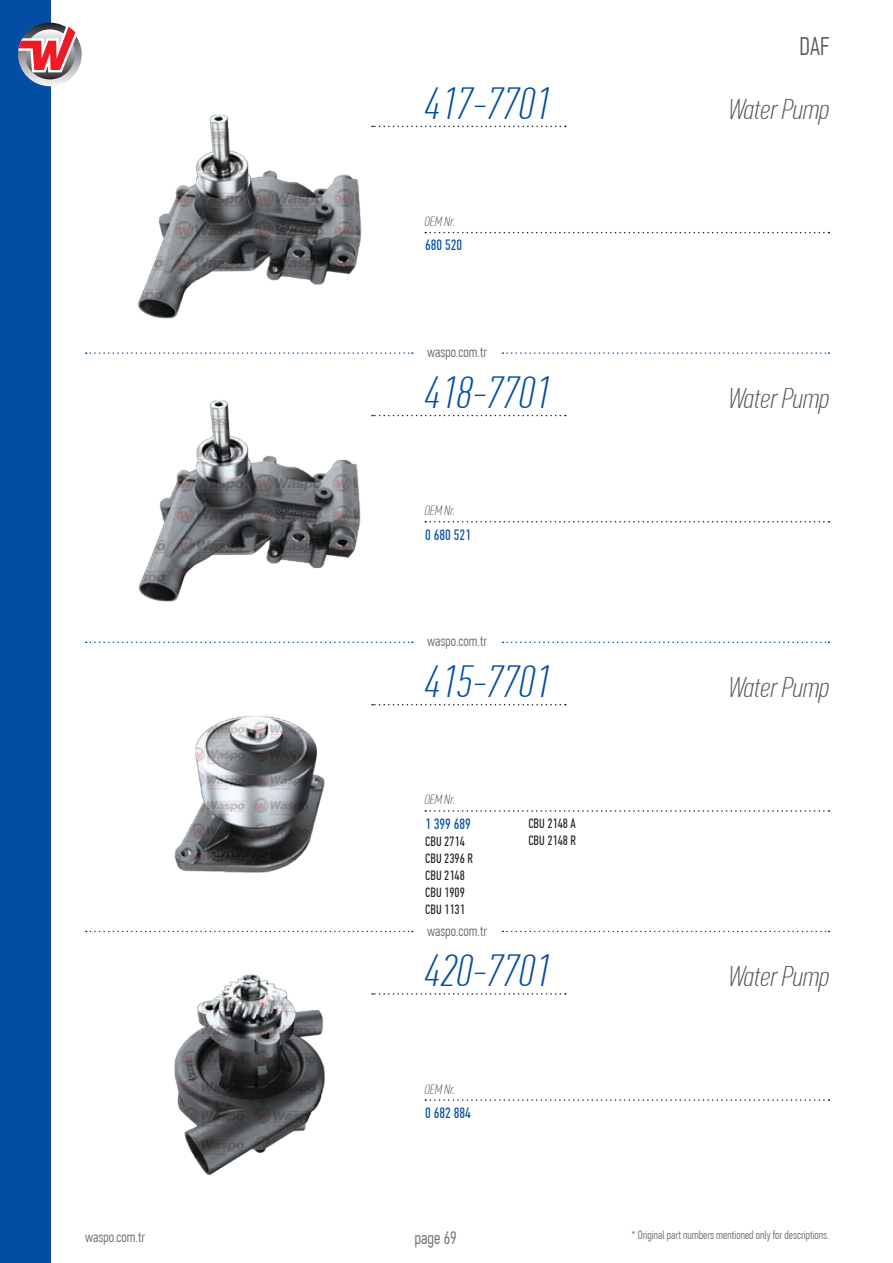
<style>
.page{position:relative;width:893px;height:1263px;background:#fff}
.page>*{position:absolute;margin:0;border:0;box-sizing:border-box;transform-origin:0 0}
.t1{font:italic 100 45px "PF Din Text Comp Pro";color:#034ea2}
.t2{font:italic 100 28.5px "PF Din Text Comp Pro";color:#58595b}
.t3{font:300 25.5px "PF Din Text Comp Pro";color:#58595b}
.t4{font:300 18px "PF Din Text Comp Pro";color:#6d6f71}
.t5{font:300 15px "PF Din Text Comp Pro";color:#6d6f71}
.t6{font:15px "PF Din Text Comp Pro";color:#034ea2}
.t7{font:13.5px/17px "PF Din Text Comp Pro";color:#231f20}
.t8{font:italic 100 13.5px "PF Din Text Comp Pro";color:#58595b}
.t9{font:300 12px "PF Din Text Comp Pro";color:#6d6f71}
</style>
<div class="page">
<div style="left:0;top:0;width:51px;height:1263px;background:#034ea2"></div>
<svg style="left:18px;top:23px;width:64px;height:63px"></svg>
<svg style="left:18px;top:26px;width:59px;height:53px;background:#b77c85"></svg>
<svg style="left:86px;top:931px;width:327px;height:1px"></svg>
<svg style="left:502px;top:931px;width:327px;height:1px"></svg>
<svg style="left:86px;top:641px;width:327px;height:2px"></svg>
<svg style="left:502px;top:641px;width:327px;height:2px"></svg>
<svg style="left:86px;top:352px;width:327px;height:2px"></svg>
<svg style="left:502px;top:352px;width:327px;height:2px"></svg>
<svg style="left:372px;top:126px;width:194px;height:1px"></svg>
<svg style="left:372px;top:415px;width:194px;height:1px"></svg>
<svg style="left:372px;top:704px;width:194px;height:1px"></svg>
<svg style="left:372px;top:993px;width:194px;height:2px"></svg>
<svg style="left:425px;top:232px;width:404px;height:1px"></svg>
<svg style="left:425px;top:521px;width:404px;height:1px"></svg>
<svg style="left:425px;top:810px;width:404px;height:2px"></svg>
<svg style="left:425px;top:1099px;width:404px;height:2px"></svg>
<img style="left:137px;top:114px;width:225px;height:205px">
<img style="left:138px;top:400px;width:223px;height:202px">
<img style="left:174px;top:716px;width:151px;height:157px">
<img style="left:174px;top:974px;width:152px;height:202px">
<h1 class="t1" style="left:424px;top:78px;width:127px">417-7701</h1>
<p class="t8" style="left:424px;top:214px;width:32px">OEM Nr.</p>
<p class="t6" style="left:425px;top:237px;width:39px">680 520</p>
<p class="t5" style="left:427px;top:343px;width:62px">waspo.com.tr</p>
<h1 class="t1" style="left:424px;top:367px;width:127px">418-7701</h1>
<p class="t8" style="left:424px;top:503px;width:32px">OEM Nr.</p>
<p class="t6" style="left:425px;top:526px;width:47px">0 680 521</p>
<p class="t5" style="left:427px;top:633px;width:62px">waspo.com.tr</p>
<h1 class="t1" style="left:424px;top:656px;width:127px">415-7701</h1>
<p class="t8" style="left:424px;top:792px;width:32px">OEM Nr.</p>
<p class="t6" style="left:425px;top:815px;width:47px">1 399 689</p>
<p class="t7" style="left:425px;top:833px;width:49px">CBU 2714<br>CBU 2396 R<br>CBU 2148<br>CBU 1909<br>CBU 1131</p>
<p class="t5" style="left:427px;top:922px;width:62px">waspo.com.tr</p>
<p class="t7" style="left:528px;top:815px;width:49px">CBU 2148 A<br>CBU 2148 R</p>
<h1 class="t1" style="left:424px;top:945px;width:127px">420-7701</h1>
<p class="t8" style="left:424px;top:1081px;width:32px">OEM Nr.</p>
<p class="t6" style="left:425px;top:1104px;width:47px">0 682 884</p>
<h3 class="t3" style="left:800px;top:32px;width:31px">DAF</h3>
<h2 class="t2" style="left:728px;top:93px;width:103px">Water Pump</h2>
<h2 class="t2" style="left:728px;top:382px;width:103px">Water Pump</h2>
<h2 class="t2" style="left:728px;top:671px;width:103px">Water Pump</h2>
<h2 class="t2" style="left:728px;top:960px;width:103px">Water Pump</h2>
<p class="t5" style="left:85px;top:1228px;width:62px">waspo.com.tr</p>
<h3 class="t4" style="left:415px;top:1227px;width:44px">page 69</h3>
<p class="t9" style="left:632px;top:1228px;width:199px">* Original part numbers mentioned only for descriptions.</p>
</div>
